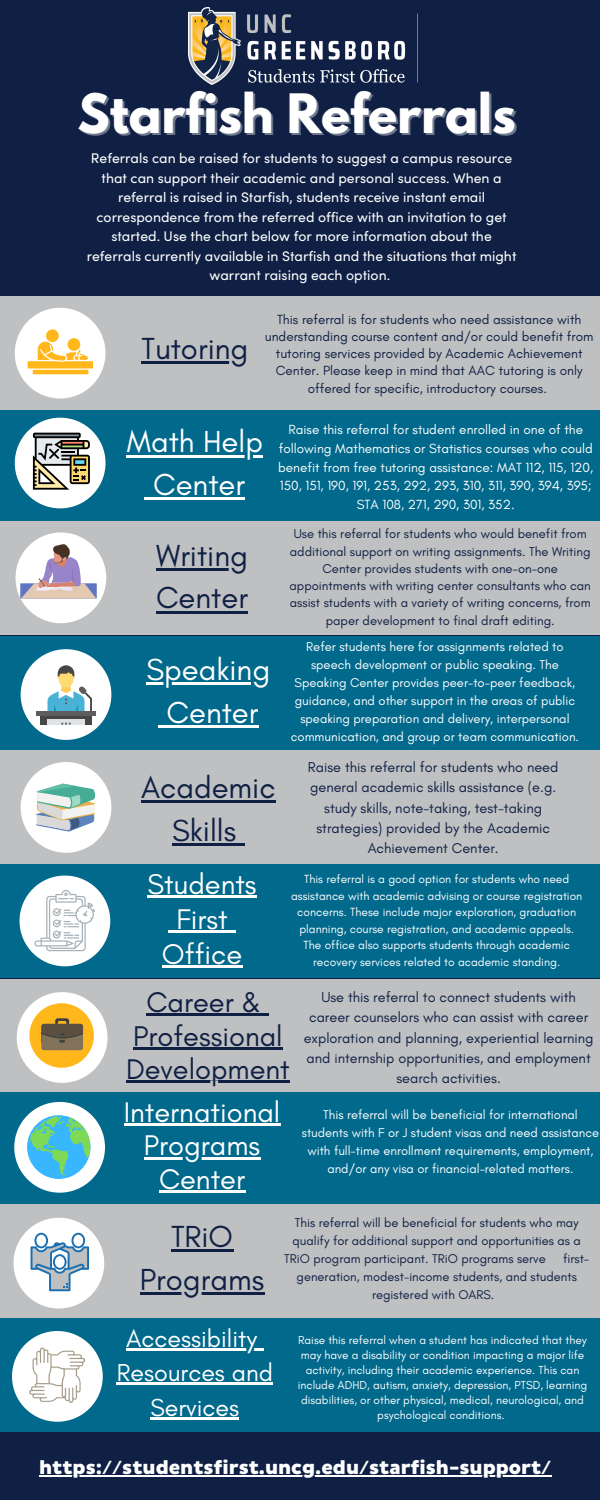
<style>
.page{position:relative;width:600px;height:1500px;background:#0f2044}
.page>*{position:absolute;margin:0;border:0;box-sizing:border-box;transform-origin:0 0}
.t1{font:700 48.1px "League Spartan";color:#fff}
.t2{font:31px/42.8px "Glacial Indifference";color:#0f2044;text-align:center}
.t3{font:31px/42.8px "Glacial Indifference";color:#fff;text-align:center}
.t4{font:29px/35.2px "Glacial Indifference";color:#fff;text-align:center}
.t5{font:29px/33.8px "Glacial Indifference";color:#0f2044;text-align:center}
.t6{font:25px/34.5px "Glacial Indifference";color:#fff;text-align:center}
.t7{font:800 19.4px "Pluto Sans";color:#fff}
.t8{font:14.5px/20.2px "Glacial Indifference";color:#0f2044;text-align:center}
.t9{font:14px/19.5px "Sofia Pro";color:#fff;text-align:center}
.t10{font:13.5px/17.2px "Glacial Indifference";color:#0f2044;text-align:center}
.t11{font:13.5px/18.8px "Glacial Indifference";color:#fff;text-align:center}
.t12{font:13px/17.2px "Glacial Indifference";color:#0f2044;text-align:center}
.t13{font:13px/18px "Glacial Indifference";color:#fff;text-align:center}
.t14{font:12.9px "Glacial Indifference";color:#0f2044}
.t15{font:12.9px/18px "Glacial Indifference";color:#fff;text-align:center}
.t16{font:12px/16.5px "Glacial Indifference";color:#fff;text-align:center}
.t17{font:11.8px/15px "Glacial Indifference";color:#fff;text-align:center}
</style>
<div class="page">
<img style="left:189px;top:7px;width:229px;height:77px">
<hr style="left:39px;top:1476px;width:512px;height:1px;background:#fff">
<div style="left:0;top:296px;width:600px;height:114px;background:#bec0c2"></div>
<div style="left:0;top:410px;width:600px;height:114px;background:#00698c"></div>
<div style="left:0;top:521px;width:600px;height:114px;background:#bec0c2"></div>
<div style="left:0;top:636px;width:600px;height:114px;background:#00698c"></div>
<div style="left:0;top:750px;width:600px;height:114px;background:#bec0c2"></div>
<div style="left:0;top:864px;width:600px;height:114px;background:#00698c"></div>
<div style="left:0;top:979px;width:600px;height:114px;background:#bec0c2"></div>
<div style="left:0;top:1092px;width:600px;height:114px;background:#00698c"></div>
<div style="left:0;top:1204px;width:600px;height:114px;background:#bec0c2"></div>
<div style="left:0;top:1318px;width:600px;height:114px;background:#00698c"></div>
<div style="left:15px;top:308px;width:91px;height:91px;background:#fff;border-radius:50%"></div>
<div style="left:68px;top:338px;width:12px;height:13px;background:#ffb71b;border-radius:50%"></div>
<div style="left:46px;top:329px;width:13px;height:13px;background:#ffb71b;border-radius:50%"></div>
<hr style="left:33px;top:370px;width:55px;height:4px;background:#ffb71b">
<svg style="left:28px;top:342px;width:64px;height:27px"></svg>
<hr style="left:141px;top:361px;width:107px;height:3px;background:#0f2044">
<div style="left:15px;top:418px;width:91px;height:90px;background:#fff;border-radius:50%"></div>
<div style="left:16px;top:532px;width:90px;height:91px;background:#fff;border-radius:50%"></div>
<div style="left:21px;top:649px;width:90px;height:91px;background:#fff;border-radius:50%"></div>
<div style="left:21px;top:762px;width:90px;height:91px;background:#fff;border-radius:50%"></div>
<div style="left:20px;top:876px;width:90px;height:90px;background:#fff;border-radius:50%"></div>
<div style="left:17px;top:992px;width:91px;height:91px;background:#fff;border-radius:50%"></div>
<div style="left:14px;top:1102px;width:91px;height:91px;background:#fff;border-radius:50%"></div>
<div style="left:14px;top:1218px;width:90px;height:91px;background:#fff;border-radius:50%"></div>
<div style="left:12px;top:1331px;width:91px;height:91px;background:#fff;border-radius:50%"></div>
<svg style="left:33px;top:433px;width:57px;height:57px"></svg>
<svg style="left:20px;top:543px;width:77px;height:56px"></svg>
<svg style="left:48px;top:665px;width:45px;height:47px"></svg>
<hr style="left:36px;top:712px;width:60px;height:4px;background:#5e5c5c">
<div style="left:40px;top:716px;width:52px;height:9px;background:#474545"></div>
<div style="left:48px;top:719px;width:37px;height:6px;background:#dfe3e6"></div>
<svg style="left:61px;top:723px;width:10px;height:2px"></svg>
<svg style="left:36px;top:784px;width:59px;height:48px"></svg>
<svg style="left:34px;top:890px;width:61px;height:61px"></svg>
<div style="left:29px;top:1003px;width:65px;height:65px;background:#ffb71b;border-radius:50%"></div>
<svg style="left:41px;top:1018px;width:42px;height:32px"></svg>
<svg style="left:27px;top:1115px;width:64px;height:64px"></svg>
<svg style="left:30px;top:1116px;width:61px;height:59px"></svg>
<svg style="left:31px;top:1233px;width:58px;height:58px"></svg>
<svg style="left:29px;top:1348px;width:56px;height:55px"></svg>
<hr style="left:127px;top:455px;width:136px;height:3px;background:#fff">
<svg style="left:145px;top:497px;width:8px;height:3px"></svg>
<hr style="left:153px;top:497px;width:92px;height:3px;background:#fff">
<hr style="left:156px;top:568px;width:92px;height:3px;background:#0f2044">
<hr style="left:156px;top:611px;width:92px;height:3px;background:#0f2044">
<hr style="left:146px;top:682px;width:124px;height:3px;background:#fff">
<svg style="left:158px;top:725px;width:9px;height:3px"></svg>
<hr style="left:167px;top:725px;width:92px;height:3px;background:#fff">
<hr style="left:141px;top:800px;width:135px;height:3px;background:#0f2044">
<hr style="left:172px;top:843px;width:64px;height:3px;background:#0f2044">
<svg style="left:236px;top:843px;width:9px;height:3px"></svg>
<hr style="left:147px;top:895px;width:110px;height:2px;background:#fff">
<svg style="left:169px;top:930px;width:7px;height:3px"></svg>
<hr style="left:176px;top:930px;width:52px;height:3px;background:#fff">
<svg style="left:228px;top:930px;width:8px;height:3px"></svg>
<hr style="left:162px;top:966px;width:80px;height:2px;background:#fff">
<hr style="left:146px;top:1013px;width:116px;height:3px;background:#0f2044">
<svg style="left:262px;top:1013px;width:7px;height:3px"></svg>
<hr style="left:133px;top:1047px;width:150px;height:2px;background:#0f2044">
<hr style="left:126px;top:1081px;width:164px;height:2px;background:#0f2044">
<hr style="left:124px;top:1123px;width:156px;height:2px;background:#fff">
<hr style="left:144px;top:1157px;width:116px;height:2px;background:#fff">
<hr style="left:159px;top:1191px;width:86px;height:2px;background:#fff">
<hr style="left:171px;top:1249px;width:62px;height:3px;background:#0f2044">
<hr style="left:140px;top:1292px;width:124px;height:3px;background:#0f2044">
<hr style="left:126px;top:1348px;width:131px;height:2px;background:#fff">
<svg style="left:257px;top:1348px;width:7px;height:2px"></svg>
<hr style="left:117px;top:1383px;width:156px;height:2px;background:#fff">
<hr style="left:151px;top:1417px;width:88px;height:2px;background:#fff">
<h1 class="t1" style="left:77px;top:90px;width:440px">Starfish Referrals</h1>
<p class="t9" style="left:87px;top:150px;width:431px">Referrals can be raised for students to suggest a campus resource that can support their academic and personal success. When a referral is raised in Starfish, students receive instant email correspondence from the referred office with an invitation to get started. Use the chart below for more information about the referrals currently available in Starfish and the situations that might warrant raising each option.</p>
<h2 class="t2" style="left:141px;top:326px;width:109px">Tutoring</h2>
<p class="t10" style="left:265px;top:310px;width:330px">This referral is for students who need assistance with understanding course content and/or could benefit from tutoring services provided by Academic Achievement Center. Please keep in mind that AAC tutoring is only offered for specific, introductory courses.</p>
<h2 class="t3" style="left:127px;top:420px;width:138px">Math Help<br>Center</h2>
<h2 class="t2" style="left:156px;top:533px;width:93px;text-align:left">Writing<br>Center</h2>
<h2 class="t3" style="left:146px;top:648px;width:125px">Speaking<br>Center</h2>
<p class="t11" style="left:278px;top:420px;width:317px">Raise this referral for student enrolled in one of the following Mathematics or Statistics courses who could benefit from free tutoring assistance: MAT 112, 115, 120, 150, 151, 190, 191, 253, 292, 293, 310, 311, 390, 394, 395; STA 108, 271, 290, 301, 352.</p>
<p class="t12" style="left:290px;top:525px;width:303px">Use this referral for students who would benefit from additional support on writing assignments. The Writing Center provides students with one-on-one appointments with writing center consultants who can assist students with a variety of writing concerns, from paper development to final draft editing.</p>
<p class="t13" style="left:291px;top:637px;width:290px">Refer students here for assignments related to speech development or public speaking. The Speaking Center provides peer-to-peer feedback, guidance, and other support in the areas of public speaking preparation and delivery, interpersonal communication, and group or team communication.</p>
<p class="t8" style="left:308px;top:757px;width:252px">Raise this referral for students who need general academic skills assistance (e.g. study skills, note-taking, test-taking strategies) provided by the Academic Achievement Center.</p>
<h2 class="t2" style="left:141px;top:766px;width:136px">Academic<br>Skills</h2>
<h3 class="t4" style="left:147px;top:866px;width:111px">Students<br>First<br>Office</h3>
<h3 class="t5" style="left:126px;top:985px;width:165px">Career &amp;<br>Professional<br>Development</h3>
<h3 class="t4" style="left:124px;top:1095px;width:158px;line-height:33.8px">International<br>Programs<br>Center</h3>
<h2 class="t2" style="left:140px;top:1215px;width:126px">TRiO<br>Programs</h2>
<h3 class="t6" style="left:117px;top:1321px;width:158px">Accessibility<br>Resources and<br>Services</h3>
<p class="t17" style="left:298px;top:1332px;width:291px">Raise this referral when a student has indicated that they may have a disability or condition impacting a major life activity, including their academic experience. This can include ADHD, autism, anxiety, depression, PTSD, learning disabilities, or other physical, medical, neurological, and psychological conditions.</p>
<p class="t16" style="left:291px;top:871px;width:293px">This referral is a good option for students who need assistance with academic advising or course registration concerns. These include major exploration, graduation planning, course registration, and academic appeals.<br>The office also supports students through academic recovery services related to academic standing.</p>
<p class="t8" style="left:304px;top:987px;width:291px">Use this referral to connect students with career counselors who can assist with career exploration and planning, experiential learning and internship opportunities, and employment search activities.</p>
<p class="t15" style="left:302px;top:1106px;width:299px">This referral will be beneficial for international students with F or J student visas and need assistance with full-time enrollment requirements, employment, and/or any visa or financial-related matters.</p>
<p class="t14" style="left:295px;top:1215px;width:285px">This referral will be beneficial for students who may</p>
<p class="t14" style="left:293px;top:1233px;width:290px">qualify for additional support and opportunities as a</p>
<p class="t14" style="left:284px;top:1251px;width:263px">TRiO program participant. TRiO programs serve</p>
<p class="t14" style="left:563px;top:1251px;width:28px">first-</p>
<p class="t14" style="left:297px;top:1269px;width:282px">generation, modest-income students, and students</p>
<p class="t14" style="left:372px;top:1287px;width:124px">registered with OARS.</p>
<h3 class="t7" style="left:39px;top:1456px;width:514px">https://studentsfirst.uncg.edu/starfish-support/</h3>
</div>
